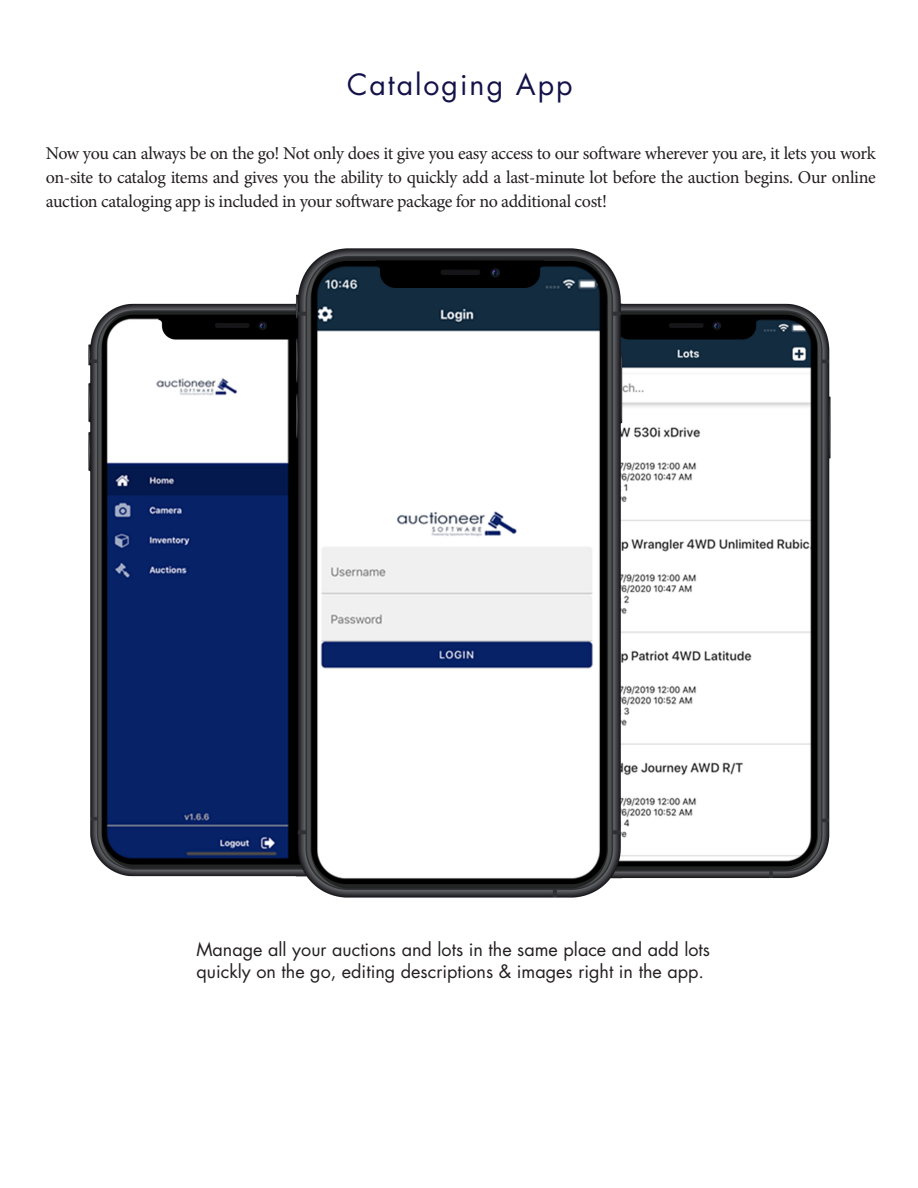
<style>
.page{position:relative;width:918px;height:1188px;background:#fff}
.page>*{position:absolute;margin:0;border:0;box-sizing:border-box;transform-origin:0 0}
.t1{font:28.5px "Futura Std";letter-spacing:.07em;color:#131249}
.t2{font:18px/24px "Minion Pro";letter-spacing:-.025em;color:#231f20;text-align:justify}
.t3{font:18px/21.6px "Futura Std";color:#231f20}
</style>
<div class="page">
<img style="left:88px;top:248px;width:743px;height:650px">
<p class="t1" style="left:347px;top:66px;width:227px">Cataloging App</p>
<p class="t2" style="left:46px;top:141px;width:831px">Now you can always be on the go! Not only does it give you easy access to our software wherever you are, it lets you work on-site to catalog items and gives you the ability to quickly add a last-minute lot before the auction begins. Our online auction cataloging app is included in your software package for no additional cost!</p>
<p class="t3" style="left:196px;top:939px;width:515px">Manage all your auctions and lots in the same place and add lots quickly on the go, editing descriptions &amp; images right in the app.</p>
</div>
